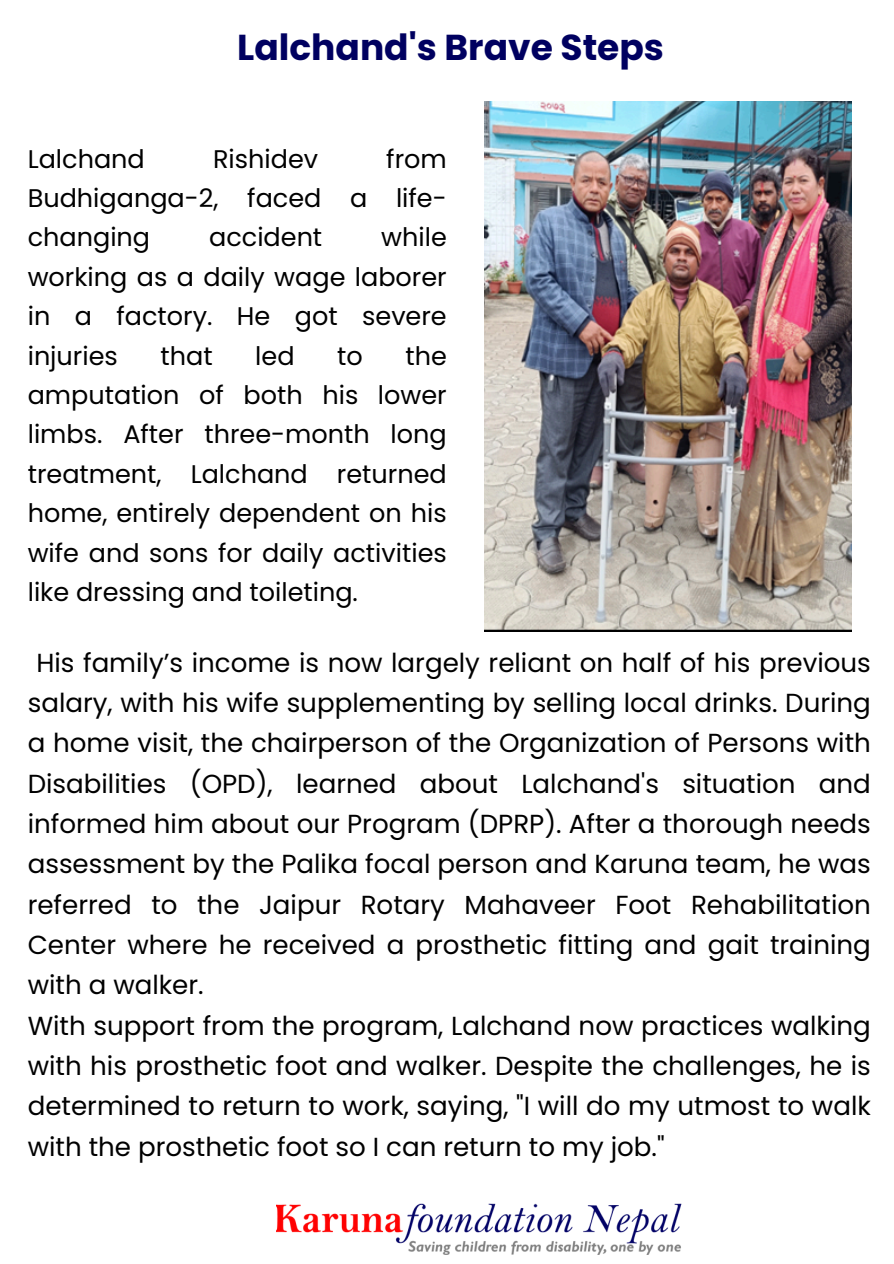
<style>
.page{position:relative;width:894px;height:1264px;background:#fff}
.page>*{position:absolute;margin:0;border:0;box-sizing:border-box;transform-origin:0 0}
.t1{font:700 36px "Poppins";color:#000060}
.t2{font:26.1px/40.3px "Poppins";color:#000;text-align:justify}
.t3{font:25.5px/39.3px "Poppins";color:#000;text-align:justify}
</style>
<div class="page">
<img style="left:276px;top:1203px;width:406px;height:52px">
<img style="left:484px;top:101px;width:367px;height:530px">
<p class="t1" style="left:237px;top:22px;width:428px">Lalchand's Brave Steps</p>
<p class="t3" style="left:28px;top:139px;width:420px;text-indent:358px">from Budhiganga-2, faced a life&shy;changing</p>
<p class="t3" style="left:28px;top:139px;width:119px">Lalchand</p>
<p class="t3" style="left:213px;top:139px;width:106px">Rishidev</p>
<p class="t3" style="left:28px;top:218px;width:420px;text-indent:353px">while working as a daily wage laborer in a factory. He got severe injuries</p>
<p class="t3" style="left:209px;top:218px;width:115px">accident</p>
<p class="t3" style="left:28px;top:336px;width:420px;text-indent:377px">the amputation of both his lower limbs. After three-month long treatment, Lalchand returned home, entirely dependent on his wife and sons for daily activities like dressing and toileting.</p>
<p class="t3" style="left:160px;top:336px;width:54px">that</p>
<p class="t3" style="left:255px;top:336px;width:41px">led</p>
<p class="t3" style="left:337px;top:336px;width:27px">to</p>
<p class="t2" style="left:28px;top:642px;width:844px;text-indent:9px">His family’s income is now largely reliant on half of his previous salary, with his wife supplementing by selling local drinks. During a home visit, the chairperson of the Organization of Persons with Disabilities (OPD), learned about Lalchand's situation and informed him about our Program (DPRP). After a thorough needs assessment by the Palika focal person and Karuna team, he was referred to the Jaipur Rotary Mahaveer Foot Rehabilitation Center where he received a prosthetic fitting and gait training with a walker.</p>
<p class="t2" style="left:28px;top:1005px;width:844px">With support from the program, Lalchand now practices walking with his prosthetic foot and walker. Despite the challenges, he is determined to return to work, saying, "I will do my utmost to walk with the prosthetic foot so I can return to my job."</p>
</div>
